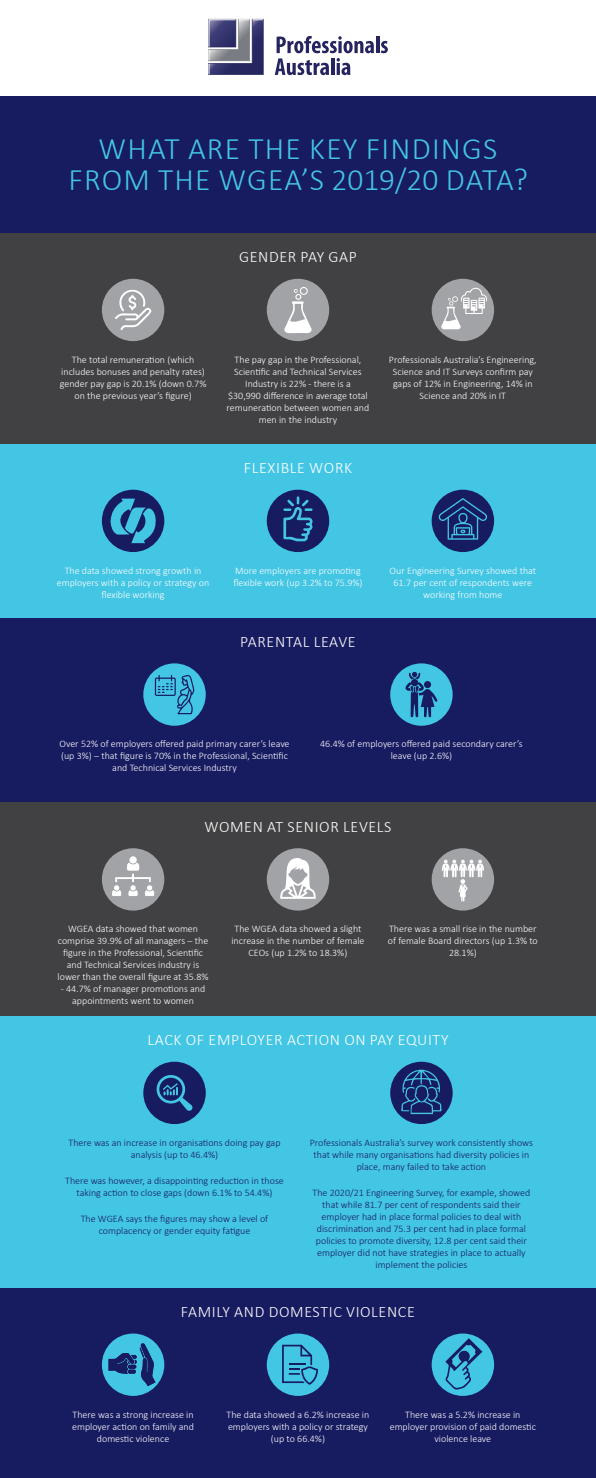
<style>
.page{position:relative;width:596px;height:1478px;background:#fff}
.page>*{position:absolute;margin:0;border:0;box-sizing:border-box;transform-origin:0 0}
.t1{font:300 31.4px/31.4px "Calibri";letter-spacing:.04em;color:#43c5e4;text-align:center}
.t2{font:300 16px "Calibri";letter-spacing:.04em;color:#fff}
.t3{font:300 10px/12px "Calibri";color:#fff;text-align:center}
.t4{font:300 10px/12px "Calibri";color:#171b60;text-align:center}
</style>
<div class="page">
<div style="left:0;top:444px;width:595px;height:174px;background:#43c5e4"></div>
<div style="left:266px;top:490px;width:63px;height:62px;background:#171b60;border-radius:50%"></div>
<div style="left:0;top:231px;width:595px;height:213px;background:#414042"></div>
<div style="left:0;top:618px;width:595px;height:186px;background:#171b60"></div>
<div style="left:0;top:1016px;width:595px;height:272px;background:#43c5e4"></div>
<div style="left:143px;top:663px;width:63px;height:63px;background:#43c5e4;border-radius:50%"></div>
<div style="left:143px;top:1062px;width:63px;height:62px;background:#171b60;border-radius:50%"></div>
<div style="left:390px;top:663px;width:62px;height:63px;background:#43c5e4;border-radius:50%"></div>
<div style="left:390px;top:1062px;width:62px;height:62px;background:#171b60;border-radius:50%"></div>
<div style="left:0;top:96px;width:595px;height:136px;background:#171b60"></div>
<hr style="left:376px;top:36px;width:3px;height:17px;background:#25245e">
<svg style="left:381px;top:41px;width:6px;height:12px"></svg>
<svg style="left:274px;top:36px;width:100px;height:39px"></svg>
<svg style="left:208px;top:19px;width:55px;height:56px;background:#646488"></svg>
<div style="left:0;top:1288px;width:595px;height:190px;background:#171b60"></div>
<div style="left:0;top:803px;width:595px;height:213px;background:#414042"></div>
<div style="left:102px;top:279px;width:62px;height:62px;background:#a2a3a7;border-radius:50%"></div>
<div style="left:102px;top:1333px;width:62px;height:63px;background:#43c5e4;border-radius:50%"></div>
<div style="left:102px;top:490px;width:62px;height:62px;background:#171b60;border-radius:50%"></div>
<div style="left:102px;top:848px;width:62px;height:62px;background:#a2a3a7;border-radius:50%"></div>
<div style="left:266px;top:279px;width:63px;height:62px;background:#a2a3a7;border-radius:50%"></div>
<div style="left:266px;top:1333px;width:63px;height:63px;background:#43c5e4;border-radius:50%"></div>
<div style="left:266px;top:848px;width:63px;height:62px;background:#a2a3a7;border-radius:50%"></div>
<div style="left:431px;top:279px;width:63px;height:62px;background:#a2a3a7;border-radius:50%"></div>
<div style="left:431px;top:1333px;width:63px;height:63px;background:#43c5e4;border-radius:50%"></div>
<div style="left:431px;top:490px;width:63px;height:62px;background:#171b60;border-radius:50%"></div>
<div style="left:431px;top:848px;width:63px;height:62px;background:#a2a3a7;border-radius:50%"></div>
<svg style="left:115px;top:290px;width:36px;height:40px"></svg>
<svg style="left:284px;top:287px;width:27px;height:46px"></svg>
<svg style="left:110px;top:499px;width:46px;height:44px"></svg>
<svg style="left:283px;top:496px;width:30px;height:45px"></svg>
<svg style="left:438px;top:498px;width:48px;height:42px"></svg>
<svg style="left:405px;top:672px;width:32px;height:45px"></svg>
<svg style="left:155px;top:675px;width:39px;height:39px"></svg>
<div style="left:129px;top:856px;width:8px;height:7px;background:#fff;border-radius:50%"></div>
<svg style="left:112px;top:862px;width:42px;height:34px"></svg>
<svg style="left:280px;top:858px;width:35px;height:41px"></svg>
<svg style="left:441px;top:860px;width:42px;height:42px"></svg>
<svg style="left:156px;top:1075px;width:37px;height:36px"></svg>
<svg style="left:401px;top:1070px;width:40px;height:44px"></svg>
<svg style="left:282px;top:1345px;width:36px;height:40px"></svg>
<svg style="left:108px;top:1343px;width:47px;height:43px"></svg>
<svg style="left:445px;top:1338px;width:37px;height:51px"></svg>
<svg style="left:441px;top:287px;width:47px;height:42px"></svg>
<h1 class="t1" style="left:68px;top:131px;width:461px">WHAT ARE THE KEY FINDINGS<br>FROM THE WGEA’S 2019/20 DATA?</h1>
<h2 class="t2" style="left:239px;top:247px;width:119px">GENDER PAY GAP</h2>
<p class="t3" style="left:60px;top:353px;width:148px">The total remuneration (which includes bonuses and penalty rates) gender pay gap is 20.1% (down 0.7% on the previous year’s figure)</p>
<p class="t3" style="left:226px;top:353px;width:144px">The pay gap in the Professional,<br>Scientific and Technical Services<br>Industry is 22% - there is a<br>$30,990 difference in average total remuneration between women and men in the industry</p>
<h2 class="t2" style="left:243px;top:458px;width:110px">FLEXIBLE WORK</h2>
<p class="t3" style="left:389px;top:353px;width:149px">Professionals Australia’s Engineering,<br>Science and IT Surveys confirm pay gaps of 12% in Engineering, 14% in<br>Science and 20% in IT</p>
<p class="t3" style="left:57px;top:564px;width:154px">The data showed strong growth in employers with a policy or strategy on flexible working</p>
<p class="t3" style="left:233px;top:564px;width:131px;text-align:left">More employers are promoting flexible work (up 3.2% to 75.9%)</p>
<h2 class="t2" style="left:240px;top:632px;width:117px">PARENTAL LEAVE</h2>
<p class="t3" style="left:389px;top:564px;width:148px">Our Engineering Survey showed that<br>61.7 per cent of respondents were working from home</p>
<p class="t3" style="left:59px;top:738px;width:231px">Over 52% of employers offered paid primary carer’s leave (up 3%) – that figure is 70% in the Professional, Scientific and Technical Services Industry</p>
<p class="t3" style="left:320px;top:738px;width:204px">46.4% of employers offered paid secondary carer’s leave (up 2.6%)</p>
<h2 class="t2" style="left:204px;top:817px;width:188px">WOMEN AT SENIOR LEVELS</h2>
<p class="t3" style="left:58px;top:922px;width:152px">WGEA data showed that women comprise 39.9% of all managers – the figure in the Professional, Scientific and Technical Services industry is lower than the overall figure at 35.8%</p>
<p class="t3" style="left:61px;top:982px;width:146px">- 44.7% of manager promotions and appointments went to women</p>
<p class="t3" style="left:231px;top:922px;width:135px">The WGEA data showed a slight increase in the number of female<br>CEOs (up 1.2% to 18.3%)</p>
<p class="t3" style="left:387px;top:922px;width:151px">There was a small rise in the number of female Board directors (up 1.3% to<br>28.1%)</p>
<h2 class="t2" style="left:147px;top:1030px;width:302px">LACK OF EMPLOYER ACTION ON PAY EQUITY</h2>
<p class="t4" style="left:68px;top:1136px;width:213px">There was an increase in organisations doing pay gap analysis (up to 46.4%)</p>
<p class="t4" style="left:65px;top:1174px;width:220px">There was however, a disappointing reduction in those taking action to close gaps (down 6.1% to 54.4%)</p>
<p class="t4" style="left:81px;top:1212px;width:189px">The WGEA says the figures may show a level of complacency or gender equity fatigue</p>
<p class="t4" style="left:309px;top:1136px;width:224px">Professionals Australia’s survey work consistently shows that while many organisations had diversity policies in place, many failed to take action</p>
<p class="t4" style="left:312px;top:1186px;width:219px">The 2020/21 Engineering Survey, for example, showed that while 81.7 per cent of respondents said their employer had in place formal policies to deal with discrimination and 75.3 per cent had in place formal policies to promote diversity, 12.8 per cent said their employer did not have strategies in place to actually implement the policies</p>
<h2 class="t2" style="left:181px;top:1302px;width:235px">FAMILY AND DOMESTIC VIOLENCE</h2>
<p class="t3" style="left:72px;top:1408px;width:123px">There was a strong increase in employer action on family and domestic violence</p>
<p class="t3" style="left:226px;top:1408px;width:144px">The data showed a 6.2% increase in employers with a policy or strategy (up to 66.4%)</p>
<p class="t3" style="left:389px;top:1408px;width:148px">There was a 5.2% increase in employer provision of paid domestic violence leave</p>
</div>
